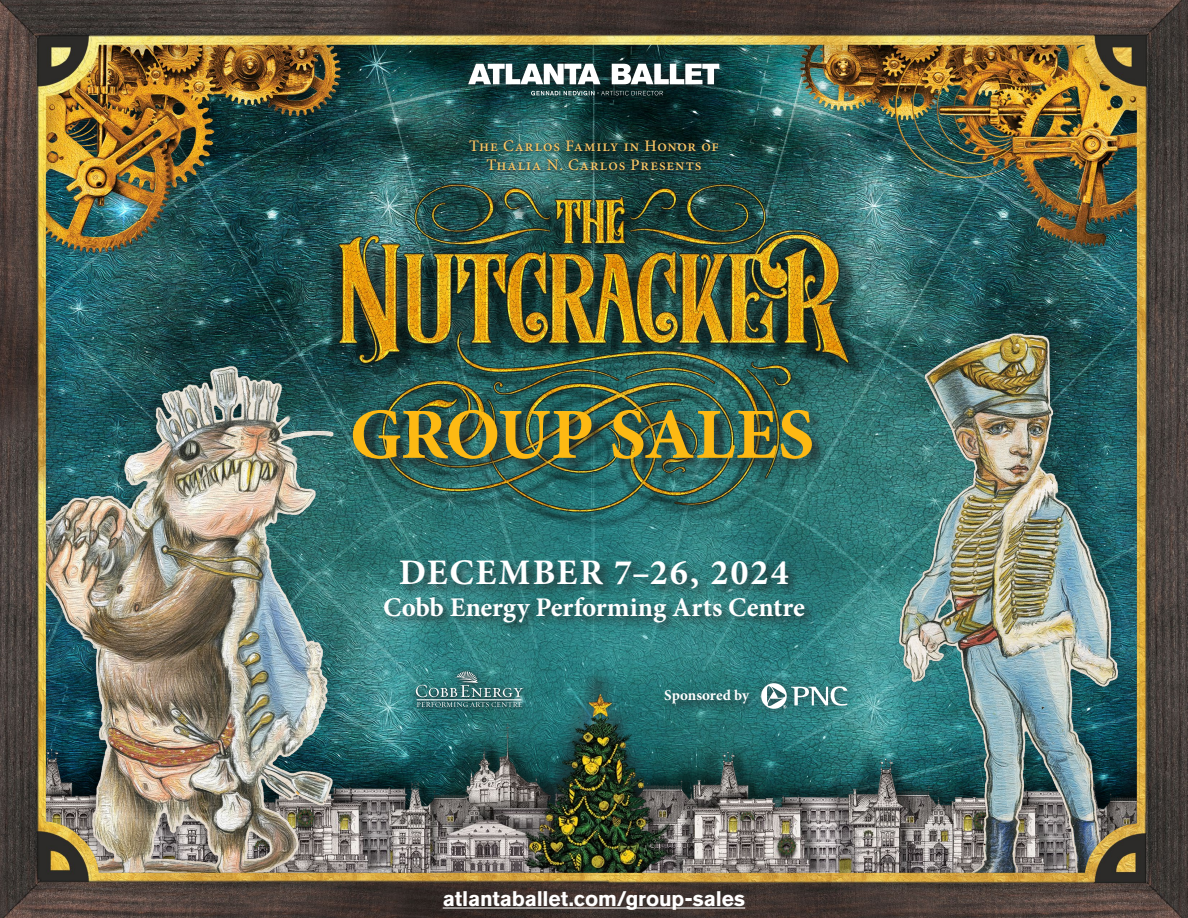
<style>
.page{position:relative;width:1188px;height:918px;background:#fff}
.page>*{position:absolute;margin:0;border:0;box-sizing:border-box;transform-origin:0 0}
.t1{font:700 72px "Minion Pro";letter-spacing:-.01em;color:#fdb913}
.t2{font:700 36px "Minion Pro";letter-spacing:.05em;color:#fff}
.t3{font:700 27px "Minion Pro";letter-spacing:.01em;color:#fff}
.t4{font:700 21px "Akzidenz Grotesk BE";letter-spacing:-.005em;color:#fff}
.t5{font:500 16.05px/19.4px "Minion Pro";letter-spacing:.06em;color:#ffcb66;text-align:center}
.t6{font:700 15px "Minion Pro";color:#fff}
</style>
<div class="page">
<img style="left:0;top:0;width:1188px;height:918px">
<img style="left:3px;top:165px;width:1182px;height:753px">
<img style="left:397px;top:648px;width:358px;height:270px">
<img style="left:15px;top:248px;width:373px;height:670px">
<img style="left:796px;top:245px;width:373px;height:673px">
<img style="left:273px;top:132px;width:641px;height:442px">
<div style="left:352px;top:408px;width:475px;height:66px;background:#231f20;opacity:.75"></div>
<div style="left:398px;top:557px;width:403px;height:45px;background:#231f20;opacity:.75"></div>
<div style="left:382px;top:594px;width:435px;height:41px;background:#231f20;opacity:.75"></div>
<div style="left:662px;top:686px;width:99px;height:31px;background:#231f20;opacity:.75"></div>
<div style="left:464px;top:134px;width:260px;height:42px;background:#231f20;opacity:.75"></div>
<div style="left:408px;top:664px;width:122px;height:52px;background:#231f20;opacity:.75"></div>
<div style="left:416px;top:672px;width:107px;height:37px;background:#231f20;opacity:.48"></div>
<svg style="left:416px;top:671px;width:107px;height:36px;background:#4b8485"></svg>
<div style="left:461px;top:56px;width:265px;height:47px;background:#231f20;opacity:.75"></div>
<svg style="left:468px;top:64px;width:133px;height:20px"></svg>
<svg style="left:612px;top:64px;width:107px;height:20px"></svg>
<svg style="left:531px;top:91px;width:132px;height:4px"></svg>
<div style="left:752px;top:674px;width:104px;height:44px;background:#231f20;opacity:.75"></div>
<svg style="left:761px;top:683px;width:86px;height:26px"></svg>
<hr style="left:443px;top:907px;width:302px;height:2px;background:#fff">
<p class="t5" style="left:469px;top:136px;width:251px">The Carlos Family in Honor of<br>Thalia N. Carlos Presents</p>
<h1 class="t1" style="left:350px;top:384px;width:466px">GROUP SALES</h1>
<h2 class="t2" style="left:399px;top:548px;width:392px">DECEMBER 7–26, 2024</h2>
<h3 class="t3" style="left:383px;top:589px;width:423px">Cobb Energy Performing Arts Centre</h3>
<p class="t6" style="left:664px;top:685px;width:87px">Sponsored by</p>
<h3 class="t4" style="left:443px;top:886px;width:304px">atlantaballet.com/group-sales</h3>
</div>
